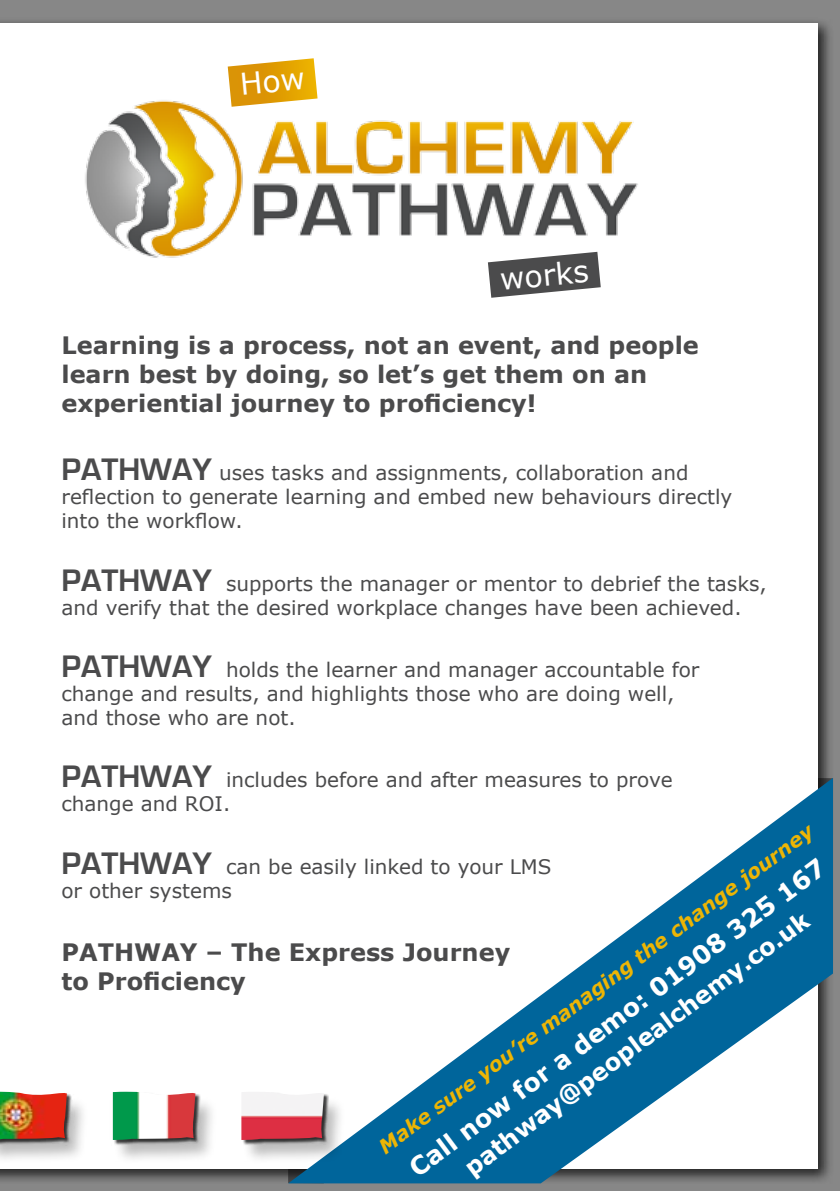
<style>
.page{position:relative;width:840px;height:1191px;background:#fff}
.page>*{position:absolute;margin:0;border:0;box-sizing:border-box;transform-origin:0 0}
.t1{font:30px "Verdana";color:#fff}
.t2{font:700 25px "Verdana";color:#fff}
.t3{font:700 24px/28.8px "Verdana";color:#4b4b4c}
.t4{font:700 24px "Verdana";color:#fff}
.t5{font:20px/24px "Verdana";color:#4b4b4c}
.t6{font:italic 700 20px "Verdana";color:#edb504}
.s1{font-family:"Eurostile";font-weight:700;font-size:32px}
</style>
<div class="page">
<div style="left:0;top:0;width:839px;height:1191px;background:#878787"></div>
<div style="left:0;top:17px;width:833px;height:1167px;background:#000;opacity:.75"></div>
<div style="left:0;top:23px;width:816px;height:1145px;background:#fff"></div>
<svg style="left:288px;top:778px;width:544px;height:405px"></svg>
<svg style="left:488px;top:266px;width:113px;height:32px"></svg>
<div style="left:0;top:1091px;width:329px;height:54px;background:#fff"></div>
<div style="left:0;top:1094px;width:88px;height:70px;background:#000;opacity:.27"></div>
<img style="left:0;top:1091px;width:67px;height:48px">
<div style="left:113px;top:1094px;width:104px;height:70px;background:#000;opacity:.27"></div>
<img style="left:113px;top:1091px;width:83px;height:49px">
<div style="left:241px;top:1094px;width:104px;height:70px;background:#000;opacity:.27"></div>
<img style="left:241px;top:1092px;width:83px;height:48px">
<img style="left:85px;top:100px;width:553px;height:166px">
<svg style="left:185px;top:58px;width:174px;height:73px"></svg>
<h1 class="t1" style="left:498px;top:261px;width:90px;rotate:-6deg">works</h1>
<p class="t3" style="left:61px;top:331px;width:638px">Learning is a process, not an event, and people learn best by doing, so let’s get them on an experiential journey to proficiency!</p>
<p class="t5" style="left:61px;top:461px;width:672px"><span class="s1">PATHWAY</span> uses tasks and assignments, collaboration and reflection to generate learning and embed new behaviours directly into the workflow.</p>
<p class="t5" style="left:61px;top:571px;width:706px"><span class="s1">PATHWAY</span> supports the manager or mentor to debrief the tasks, and verify that the desired workplace changes have been achieved.</p>
<p class="t5" style="left:61px;top:658px;width:639px"><span class="s1">PATHWAY</span> holds the learner and manager accountable for change and results, and highlights those who are doing well, and those who are not.</p>
<p class="t5" style="left:61px;top:768px;width:612px"><span class="s1">PATHWAY</span> includes before and after measures to prove change and ROI.</p>
<p class="t5" style="left:61px;top:855px;width:491px"><span class="s1">PATHWAY</span> can be easily linked to your LMS or other systems</p>
<p class="t6" style="left:374px;top:1139px;width:537px;rotate:-37deg">Make sure you’re managing the change journey</p>
<p class="t2" style="left:403px;top:1158px;width:513px;rotate:-37deg">Call now for a demo: 01908 325 167</p>
<p class="t4" style="left:458px;top:1158px;width:424px;rotate:-37deg">pathway@peoplealchemy.co.uk</p>
<p class="t3" style="left:61px;top:938px;width:450px">PATHWAY – The Express Journey to Proficiency</p>
</div>
